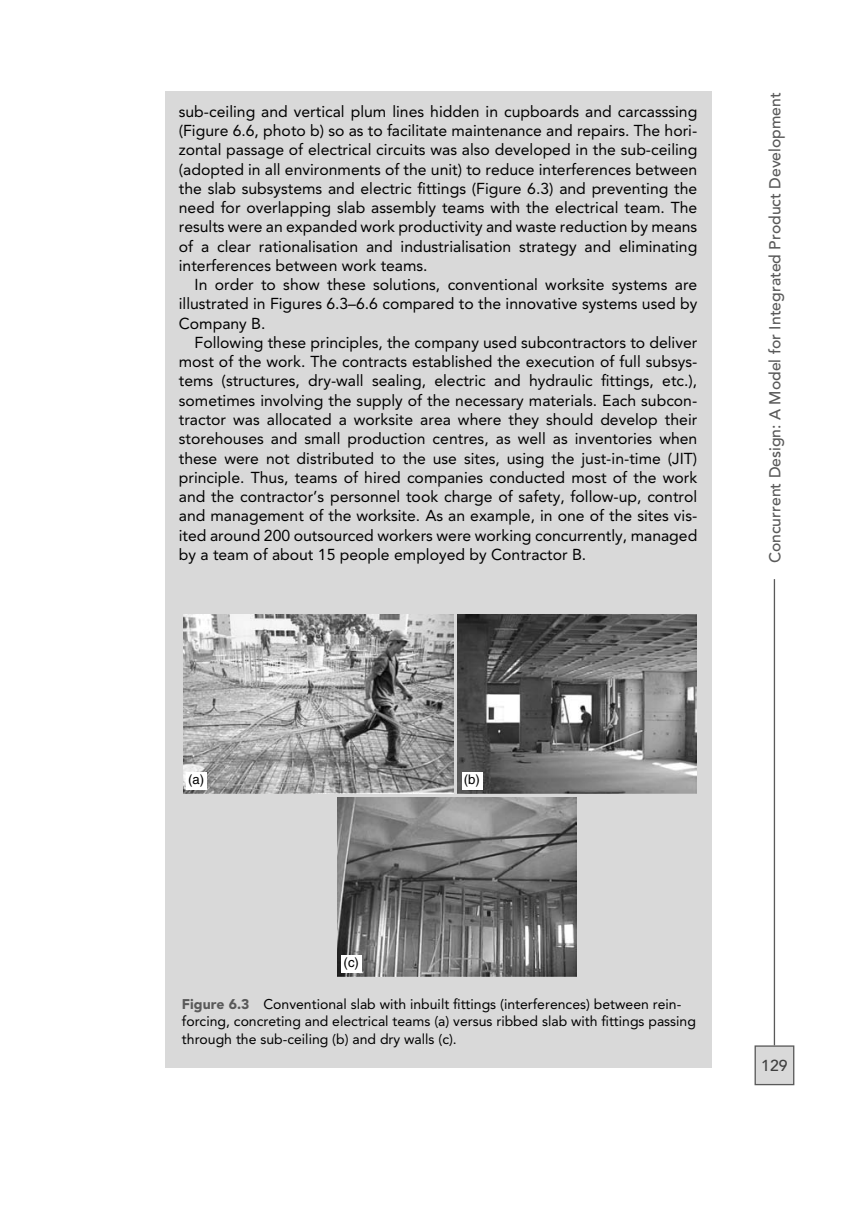
<style>
.page{position:relative;width:854px;height:1211px;background:#fff}
.page>*{position:absolute;margin:0;border:0;box-sizing:border-box;transform-origin:0 0}
.t1{font:15.75px/19.2px "Avenir";color:#000;text-align:justify}
.t2{font:500 15.75px "Avenir";color:#595959}
.t3{font:500 15.75px "Avenir";color:#404040}
.t4{font:14px/17.5px "Avenir";color:#000}
.t5{font:13.3px "Helvetica";color:#000}
.s1{font-weight:900;color:#595959}
</style>
<div class="page">
<hr style="left:773px;top:579px;width:1px;height:466px;background:#595959">
<div style="left:755px;top:1046px;width:38px;height:38px;background:#d9d9d9"></div>
<div style="left:754px;top:1045px;width:40px;height:40px;border:1px solid #595959"></div>
<div style="left:165px;top:91px;width:546px;height:976px;background:#d9d9d9"></div>
<img style="left:337px;top:797px;width:239px;height:179px">
<img style="left:183px;top:614px;width:270px;height:179px">
<img style="left:457px;top:614px;width:239px;height:179px">
<div style="left:186px;top:771px;width:20px;height:18px;background:#fff"></div>
<div style="left:462px;top:771px;width:20px;height:18px;background:#fff"></div>
<div style="left:341px;top:954px;width:20px;height:18px;background:#fff"></div>
<p class="t1" style="left:179px;top:103px;width:520px">sub-ceiling and vertical plum lines hidden in cupboards and carcasssing (Figure 6.6, photo b) so as to facilitate maintenance and repairs. The hori&shy;zontal passage of electrical circuits was also developed in the sub-ceiling (adopted in all environments of the unit) to reduce interferences between the slab subsystems and electric fittings (Figure 6.3) and preventing the need for overlapping slab assembly teams with the electrical team. The results were an expanded work productivity and waste reduction by means of a clear rationalisation and industrialisation strategy and eliminating interferences between work teams.</p>
<p class="t1" style="left:179px;top:276px;width:520px;text-indent:16px">In order to show these solutions, conventional worksite systems are illustrated in Figures 6.3–6.6 compared to the innovative systems used by Company B.</p>
<p class="t1" style="left:179px;top:334px;width:520px;text-indent:16px">Following these principles, the company used subcontractors to deliver most of the work. The contracts established the execution of full subsys&shy;tems (structures, dry-wall sealing, electric and hydraulic fittings, etc.), sometimes involving the supply of the necessary materials. Each subcon&shy;tractor was allocated a worksite area where they should develop their storehouses and small production centres, as well as inventories when these were not distributed to the use sites, using the just-in-time (JIT) principle. Thus, teams of hired companies conducted most of the work and the contractor’s personnel took charge of safety, follow-up, control and management of the worksite. As an example, in one of the sites vis&shy;ited around 200 outsourced workers were working concurrently, managed by a team of about 15 people employed by Contractor B.</p>
<p class="t2" style="left:768px;top:563px;width:472px;rotate:-90deg">Concurrent Design: A Model for Integrated Product Development</p>
<p class="t5" style="left:188px;top:774px;width:18px">(a)</p>
<p class="t5" style="left:463px;top:774px;width:18px">(b)</p>
<p class="t5" style="left:343px;top:957px;width:17px">(c)</p>
<p class="t4" style="left:182px;top:996px;width:515px"><span class="s1">Figure 6.3</span> Conventional slab with inbuilt fittings (interferences) between rein&shy;forcing, concreting and electrical teams (a) versus ribbed slab with fittings passing through the sub-ceiling (b) and dry walls (c).</p>
<p class="t3" style="left:761px;top:1059px;width:28px">129</p>
</div>
